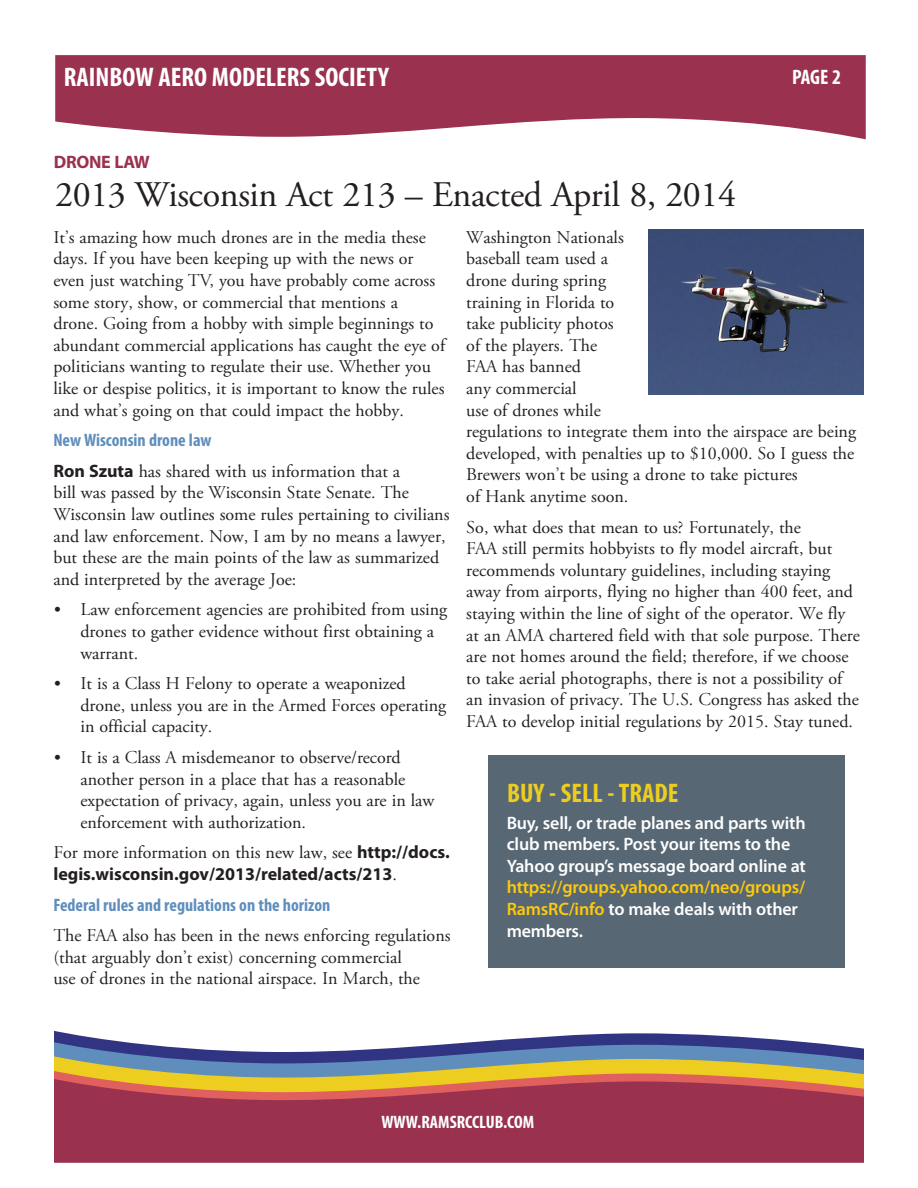
<style>
.page{position:relative;width:918px;height:1188px;background:#fff}
.page>*{position:absolute;margin:0;border:0;box-sizing:border-box;transform-origin:0 0}
.Body{font:36px "Adobe Garamond Pro";letter-spacing:-.01em;color:#231f20}
.Publication_informat{font:700 condensed 27px "Myriad Pro";color:#fff}
.Publication_informat-2{font:700 condensed 27px "Myriad Pro";color:#edcd1f}
.Publication_informat-3{font:700 condensed 21px "Myriad Pro";color:#fff}
.Body-2{font:18px/21.6px "Adobe Garamond Pro";color:#231f20}
.Headline_level_2{font:600 18px/21.6px "Myriad Pro";letter-spacing:-.01em;color:#fff}
.Body-3{font:700 18px/21.6px "Myriad Pro";color:#231f20}
.Body-4{font:700 condensed 18px "Myriad Pro";color:#5f8ebc}
.Publication_informat-4{font:700 condensed 18px "Myriad Pro";color:#fff}
.Kicker{font:700 18px "Myriad Pro";letter-spacing:-.015em;color:#9a314f}
.s1{font-family:"Myriad Pro";font-weight:700}
.s2{font-family:"Adobe Garamond Pro";font-weight:400}
.s3{color:#feca0a}
</style>
<div class="page">
<svg style="left:55px;top:55px;width:811px;height:84px;background:#a74c66"></svg>
<svg style="left:54px;top:1031px;width:749px;height:11px"></svg>
<svg style="left:54px;top:1042px;width:810px;height:14px"></svg>
<svg style="left:54px;top:1056px;width:810px;height:15px;background:#849684"></svg>
<svg style="left:54px;top:1071px;width:810px;height:8px;background:#d0af46"></svg>
<svg style="left:54px;top:1079px;width:810px;height:84px;background:#a43e4d"></svg>
<img style="left:648px;top:230px;width:216px;height:164px">
<div style="left:488px;top:756px;width:356px;height:212px;background:#576773"></div>
<p class="Publication_informat" style="left:64px;top:60px;width:327px">RAINBOW AERO MODELERS SOCIETY</p>
<p class="Publication_informat-3" style="left:792px;top:64px;width:50px">PAGE 2</p>
<p class="Kicker" style="left:54px;top:150px;width:97px">DRONE LAW</p>
<p class="Body" style="left:55px;top:173px;width:683px">2013 Wisconsin Act 213 – Enacted April 8, 2014</p>
<p class="Body-2" style="left:53px;top:227px;width:393px">It’s amazing how much drones are in the media these days. If you have been keeping up with the news or even just watching TV, you have probably come across some story, show, or commercial that mentions a drone. Going from a hobby with simple beginnings to abundant commercial applications has caught the eye of politicians wanting to regulate their use. Whether you like or despise politics, it is important to know the rules and what’s going on that could impact the hobby.</p>
<p class="Body-4" style="left:53px;top:429px;width:160px">New Wisconsin drone law</p>
<p class="Body-2" style="left:53px;top:461px;width:398px"><span class="s1">Ron Szuta</span> has shared with us information that a<br>bill was passed by the Wisconsin State Senate. The Wisconsin law outlines some rules pertaining to civilians and law enforcement. Now, I am by no means a lawyer, but these are the main points of the law as summarized and interpreted by the average Joe:</p>
<p class="Body-2" style="left:80px;top:600px;width:368px;text-indent:-27px">• Law enforcement agencies are prohibited from using drones to gather evidence without first obtaining a warrant.</p>
<p class="Body-2" style="left:80px;top:673px;width:367px;text-indent:-27px">• It is a Class H Felony to operate a weaponized drone, unless you are in the Armed Forces operating in official capacity.</p>
<p class="Body-2" style="left:80px;top:747px;width:355px;text-indent:-27px">• It is a Class A misdemeanor to observe/record another person in a place that has a reasonable expectation of privacy, again, unless you are in law enforcement with authorization.</p>
<p class="Body-3" style="left:53px;top:841px;width:398px"><span class="s2">For more information on this new law, see</span> http://docs. legis.wisconsin.gov/2013/related/acts/213<span class="s2">.</span></p>
<p class="Body-4" style="left:53px;top:893px;width:279px">Federal rules and regulations on the horizon</p>
<p class="Body-2" style="left:53px;top:925px;width:399px">The FAA also has been in the news enforcing regulations (that arguably don’t exist) concerning commercial<br>use of drones in the national airspace. In March, the</p>
<p class="Body-2" style="left:466px;top:227px;width:391px">Washington Nationals<br>baseball team used a<br>drone during spring<br>training in Florida to<br>take publicity photos<br>of the players. The<br>FAA has banned<br>any commercial<br>use of drones while<br>regulations to integrate them into the airspace are being developed, with penalties up to $10,000. So I guess the<br>Brewers won’t be using a drone to take pictures<br>of Hank anytime soon.</p>
<p class="Body-2" style="left:466px;top:517px;width:395px">So, what does that mean to us? Fortunately, the<br>FAA still permits hobbyists to fly model aircraft, but recommends voluntary guidelines, including staying away from airports, flying no higher than 400 feet, and staying within the line of sight of the operator. We fly at an AMA chartered field with that sole purpose. There are not homes around the field; therefore, if we choose to take aerial photographs, there is not a possibility of an invasion of privacy. The U.S. Congress has asked the FAA to develop initial regulations by 2015. Stay tuned.</p>
<p class="Publication_informat-2" style="left:507px;top:776px;width:173px">BUY - SELL - TRADE</p>
<p class="Headline_level_2" style="left:507px;top:811px;width:301px">Buy, sell, or trade planes and parts with club members. Post your items to the Yahoo group’s message board online at <span class="s3">https://groups.yahoo.com/neo/groups/ RamsRC/info</span> to make deals with other members.</p>
<p class="Publication_informat-4" style="left:381px;top:1111px;width:154px">WWW.RAMSRCCLUB.COM</p>
</div>
